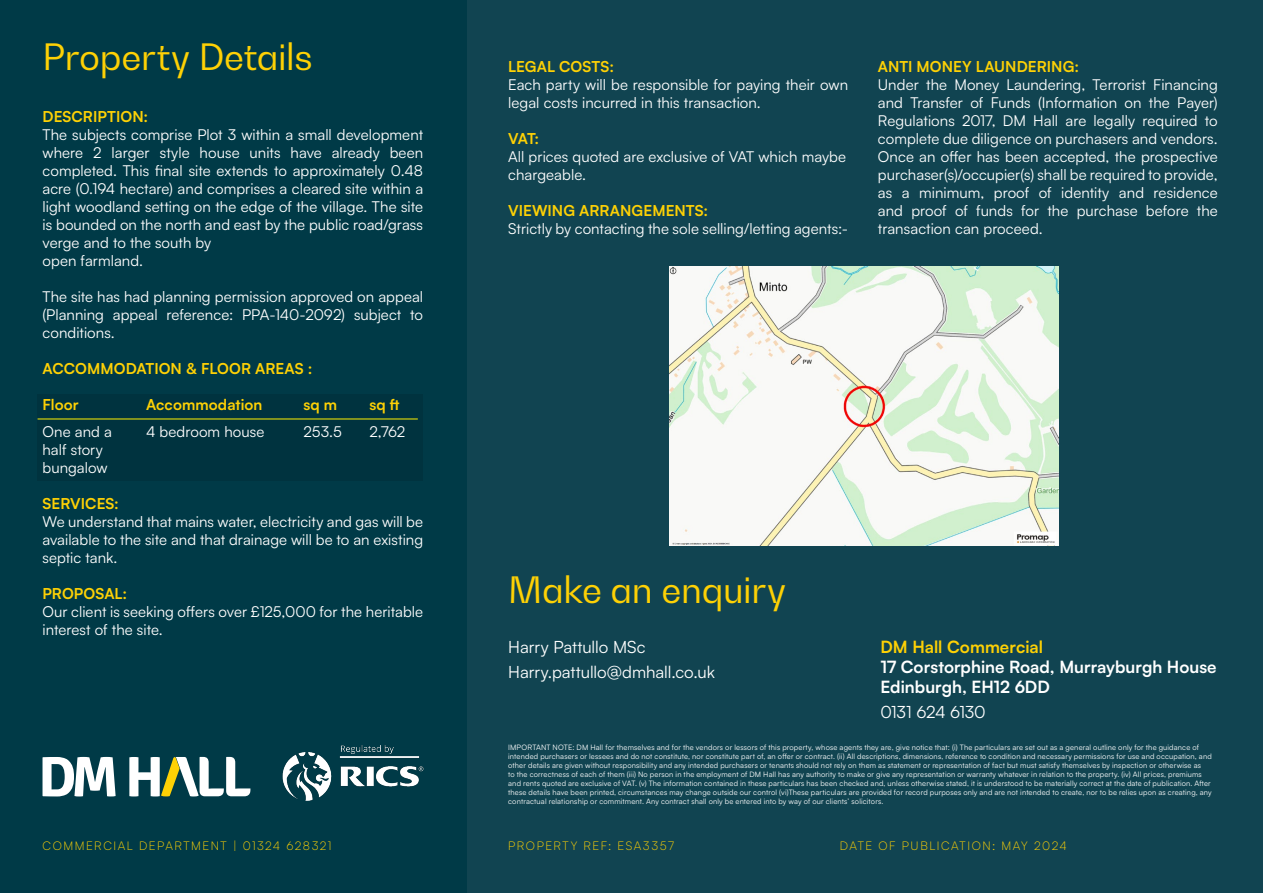
<style>
.page{position:relative;width:1263px;height:893px;background:#fff}
.page>*{position:absolute;margin:0;border:0;box-sizing:border-box;transform-origin:0 0}
.t1{font:36px "Bw Gradual DEMO";letter-spacing:-.01em;color:#fed105}
.t2{font:700 16.8px/20.2px "Satoshi";color:#fff}
.t3{font:16.8px "Satoshi";letter-spacing:-.005em;color:#fff}
.t4{font:16.8px "Satoshi";letter-spacing:-.025em;color:#fff}
.Text{font:15px/18px "Satoshi";letter-spacing:.005em;color:#fff;text-align:justify}
.Headings{font:700 15px "Satoshi";letter-spacing:.005em;color:#fed105}
.Text-2{font:700 15px "Satoshi";color:#fed105}
.t5{font:300 12px "Satoshi";letter-spacing:.125em;color:#fed105}
.t6{font:7.5px/9px "Satoshi";letter-spacing:.02em;color:#fff}
.s1{color:#fed105}
</style>
<div class="page">
<div style="left:466px;top:0;width:797px;height:893px;background:#114451"></div>
<div style="left:0;top:0;width:466px;height:893px;background:#003a47"></div>
<img style="left:283px;top:745px;width:140px;height:55px">
<svg style="left:43px;top:757px;width:73px;height:39px"></svg>
<svg style="left:129px;top:757px;width:121px;height:39px"></svg>
<img style="left:670px;top:266px;width:389px;height:280px">
<div style="left:38px;top:394px;width:385px;height:86px;background:#00333f"></div>
<hr style="left:38px;top:419px;width:380px;height:1px;background:#fff101">
<p class="t1" style="left:43px;top:34px;width:272px">Property Details</p>
<p class="Headings" style="left:43px;top:106px;width:107px">DESCRIPTION:</p>
<p class="Text" style="left:43px;top:125px;width:382px">The subjects comprise Plot 3 within a small development where 2 larger style house units have already been completed. This final site extends to approximately 0.48 acre (0.194 hectare) and comprises a cleared site within a light woodland setting on the edge of the village. The site is bounded on the north and east by the public road/grass verge and to the south by</p>
<p class="Text" style="left:43px;top:251px;width:102px">open farmland.</p>
<p class="Text" style="left:43px;top:287px;width:382px">The site has had planning permission approved on appeal (Planning appeal reference: PPA-140-2092) subject to conditions.</p>
<p class="Headings" style="left:43px;top:358px;width:271px">ACCOMMODATION &amp; FLOOR AREAS :</p>
<p class="Headings" style="left:43px;top:394px;width:38px">Floor</p>
<p class="Headings" style="left:146px;top:394px;width:118px">Accommodation</p>
<p class="Headings" style="left:304px;top:394px;width:35px">sq m</p>
<p class="Headings" style="left:370px;top:394px;width:32px">sq ft</p>
<p class="Text" style="left:43px;top:422px;width:71px">One and a</p>
<p class="Text" style="left:146px;top:422px;width:120px">4 bedroom house</p>
<p class="Text" style="left:304px;top:422px;width:40px">253.5</p>
<p class="Text" style="left:370px;top:422px;width:37px">2,762</p>
<p class="Text" style="left:43px;top:440px;width:62px">half story</p>
<p class="Text" style="left:43px;top:458px;width:67px">bungalow</p>
<p class="Text-2" style="left:43px;top:493px;width:78px">SERVICES:</p>
<p class="Text" style="left:43px;top:512px;width:382px">We understand that mains water, electricity and gas will be available to the site and that drainage will be to an existing septic tank.</p>
<p class="Headings" style="left:43px;top:583px;width:86px">PROPOSAL:</p>
<p class="Text" style="left:43px;top:602px;width:382px">Our client is seeking offers over £125,000 for the heritable interest of the site.</p>
<p class="Headings" style="left:508px;top:55px;width:107px">LEGAL COSTS:</p>
<p class="Text" style="left:508px;top:75px;width:341px">Each party will be responsible for paying their own legal costs incurred in this transaction.</p>
<p class="Headings" style="left:508px;top:127px;width:33px">VAT:</p>
<p class="Text" style="left:508px;top:147px;width:339px">All prices quoted are exclusive of VAT which maybe chargeable.</p>
<p class="Headings" style="left:508px;top:199px;width:202px">VIEWING ARRANGEMENTS:</p>
<p class="Text" style="left:508px;top:219px;width:341px">Strictly by contacting the sole selling/letting agents:-</p>
<p class="Headings" style="left:878px;top:55px;width:203px">ANTI MONEY LAUNDERING:</p>
<p class="Text" style="left:878px;top:75px;width:341px">Under the Money Laundering, Terrorist Financing and Transfer of Funds (Information on the Payer)<br>Regulations 2017, DM Hall are legally required to complete due diligence on purchasers and vendors.<br>Once an offer has been accepted, the prospective purchaser(s)/occupier(s) shall be required to provide, as a minimum, proof of identity and residence and proof of funds for the purchase before the transaction can proceed.</p>
<p class="t1" style="left:508px;top:566px;width:279px">Make an enquiry</p>
<p class="t2" style="left:880px;top:635px;width:338px"><span class="s1">DM Hall Commercial<br></span>17 Corstorphine Road, Murrayburgh House</p>
<p class="t2" style="left:880px;top:676px;width:171px">Edinburgh, EH12 6DD</p>
<p class="t4" style="left:880px;top:701px;width:107px">0131 624 6130</p>
<p class="t6" style="left:508px;top:742px;width:705px">IMPORTANT NOTE: DM Hall for themselves and for the vendors or lessors of this property, whose agents they are, give notice that: (i) The particulars are set out as a general outline only for the guidance of intended purchasers or lessees and do not constitute, nor constitute part of, an offer or contract. (ii) All descriptions, dimensions, reference to condition and necessary permissions for use and occupation, and other details are given without responsibility and any intended purchasers or tenants should not rely on them as statement or representation of fact but must satisfy themselves by inspection or otherwise as<br>to the correctness of each of them (iii) No person in the employment of DM Hall has any authority to make or give any representation or warranty whatever in relation to the property. (iv) All prices, premiums and rents quoted are exclusive of VAT. (v) The information contained in these particulars has been checked and, unless otherwise stated, it is understood to be materially correct at the date of publication. After these details have been printed, circumstances may change outside our control (vi)These particulars are provided for record purposes only and are not intended to create, nor to be relies upon as creating, any contractual relationship or commitment. Any contract shall only be entered into by way of our clients’ solicitors.</p>
<p class="t3" style="left:508px;top:635px;width:139px">Harry Pattullo MSc</p>
<p class="t3" style="left:508px;top:661px;width:208px">Harry.pattullo@dmhall.co.uk</p>
<p class="t5" style="left:43px;top:838px;width:290px">COMMERCIAL DEPARTMENT | 01324 628321</p>
<p class="t5" style="left:508px;top:838px;width:167px">PROPERTY REF: ESA3357</p>
<p class="t5" style="left:840px;top:838px;width:229px">DATE OF PUBLICATION: MAY 2024</p>
</div>
